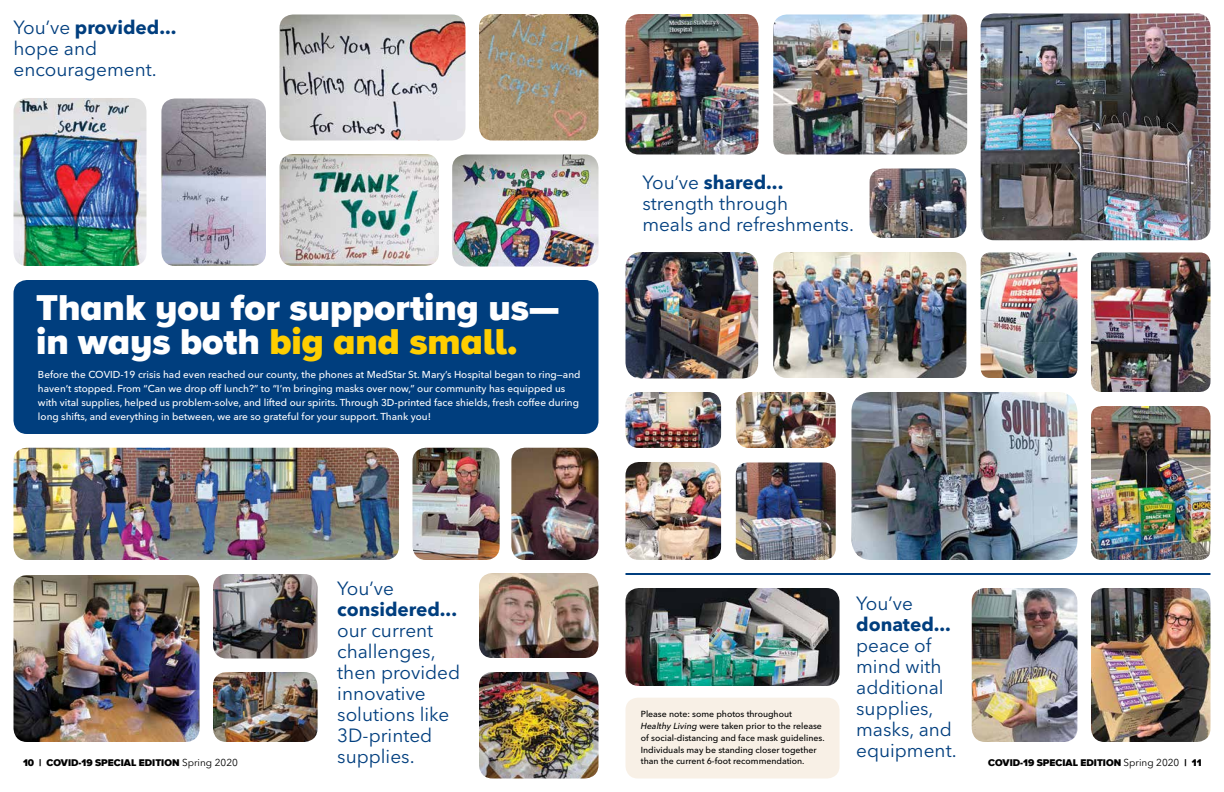
<style>
.page{position:relative;width:1224px;height:792px;background:#fff}
.page>*{position:absolute;margin:0;border:0;box-sizing:border-box;transform-origin:0 0}
.t1{font:900 37px/34.3px "Proxima Nova A";color:#fff}
.t2{font:19px/21px "Avenir Next LT Pro";color:#003e7e}
.t3{font:700 19px "Avenir Next LT Pro";color:#003e7e}
.t4{font:500 10px/14px "Avenir Next LT Pro";color:#fff}
.t5{font:900 10px "Proxima Nova A";color:#000}
.t6{font:500 8.8px/11.8px "Avenir Next LT Pro";color:#000}
.s1{font-weight:700}
.s2{color:#ffce00}
.s3{font-style:italic}
.s4{font-family:"Avenir Next LT Pro";font-weight:400}
</style>
<div class="page">
<div style="left:14px;top:280px;width:585px;height:154px;background:#003e7e;border-radius:14px"></div>
<img style="left:972px;top:588px;width:105px;height:154px">
<img style="left:1091px;top:588px;width:119px;height:154px">
<div style="left:626px;top:698px;width:214px;height:80px;background:#f8f0e6;border-radius:12px"></div>
<img style="left:626px;top:588px;width:214px;height:98px">
<img style="left:479px;top:573px;width:119px;height:85px">
<img style="left:479px;top:672px;width:119px;height:106px">
<img style="left:412px;top:448px;width:88px;height:112px">
<img style="left:511px;top:448px;width:87px;height:112px">
<img style="left:14px;top:575px;width:186px;height:167px">
<img style="left:213px;top:574px;width:105px;height:84px">
<img style="left:213px;top:672px;width:105px;height:70px">
<img style="left:14px;top:448px;width:385px;height:112px">
<img style="left:280px;top:14px;width:186px;height:126px">
<img style="left:280px;top:154px;width:159px;height:112px">
<img style="left:452px;top:154px;width:146px;height:112px">
<img style="left:161px;top:98px;width:105px;height:168px">
<img style="left:479px;top:14px;width:119px;height:126px">
<img style="left:14px;top:98px;width:132px;height:168px">
<img style="left:981px;top:252px;width:96px;height:126px">
<img style="left:736px;top:462px;width:100px;height:98px">
<img style="left:1091px;top:252px;width:119px;height:140px">
<img style="left:1091px;top:406px;width:119px;height:154px">
<img style="left:852px;top:392px;width:225px;height:168px">
<img style="left:870px;top:168px;width:96px;height:70px">
<img style="left:773px;top:14px;width:194px;height:140px">
<img style="left:981px;top:14px;width:229px;height:226px">
<img style="left:773px;top:252px;width:193px;height:126px">
<img style="left:626px;top:392px;width:95px;height:56px">
<img style="left:736px;top:392px;width:100px;height:56px">
<img style="left:626px;top:462px;width:95px;height:98px">
<img style="left:626px;top:252px;width:132px;height:126px">
<img style="left:626px;top:14px;width:132px;height:140px">
<hr style="left:626px;top:573px;width:584px;height:2px;background:#003e7e">
<h2 class="t2" style="left:13px;top:17px;width:164px">You’ve <span class="s1">provided... </span>hope and encouragement.</h2>
<h1 class="t1" style="left:36px;top:290px;width:525px">Thank you for supporting us— in ways both <span class="s2">big and small.</span></h1>
<p class="t4" style="left:38px;top:367px;width:544px">Before the COVID-19 crisis had even reached our county, the phones at MedStar St. Mary’s Hospital began to ring—and haven’t stopped. From “Can we drop off lunch?” to “I’m bringing masks over now,” our community has equipped us with vital supplies, helped us problem-solve, and lifted our spirits. Through 3D-printed face shields, fresh coffee during long shifts, and everything in between, we are so grateful for your support. Thank you!</p>
<h2 class="t2" style="left:642px;top:172px;width:213px">You’ve <span class="s1">shared... </span>strength through<br>meals and refreshments.</h2>
<h2 class="t2" style="left:337px;top:578px;width:58px">You’ve</h2>
<h2 class="t3" style="left:337px;top:598px;width:121px">considered...</h2>
<h2 class="t2" style="left:337px;top:620px;width:125px">our current challenges, then provided innovative solutions like<br>3D-printed supplies.</h2>
<h2 class="t2" style="left:856px;top:593px;width:58px">You’ve</h2>
<h2 class="t3" style="left:856px;top:613px;width:96px">donated...</h2>
<h2 class="t2" style="left:856px;top:635px;width:102px">peace of mind with additional supplies, masks, and equipment.</h2>
<p class="t6" style="left:641px;top:708px;width:185px">Please note: some photos throughout<br><span class="s3">Healthy Living</span> were taken prior to the release of social-distancing and face mask guidelines.<br>Individuals may be standing closer together than the current 6-foot recommendation.</p>
<p class="t5" style="left:23px;top:755px;width:216px">10 | COVID-19 SPECIAL EDITION <span class="s4">Spring 2020</span></p>
<p class="t5" style="left:988px;top:755px;width:215px">COVID-19 SPECIAL EDITION <span class="s4">Spring 2020</span> | 11</p>
</div>
